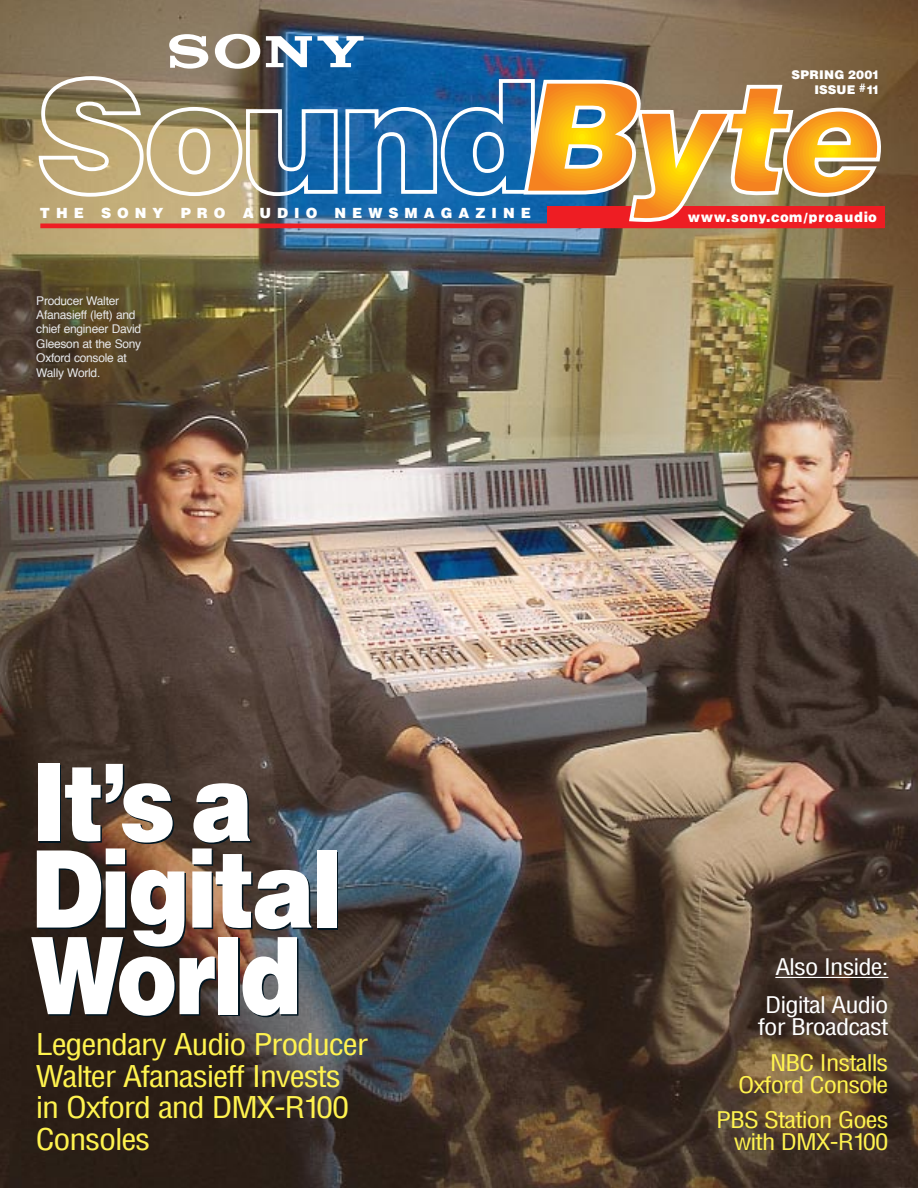
<style>
.page{position:relative;width:918px;height:1188px;background:#fff}
.page>*{position:absolute;margin:0;border:0;box-sizing:border-box;transform-origin:0 0}
.t1{font:900 107.1px/86.6px "Helvetica";letter-spacing:-.035em;color:#fff;scale:.87 1}
.t2{font:condensed 29.25px/31.5px "Helvetica";letter-spacing:-.035em;color:#fff34f;scale:1.16 1}
.t3{font:condensed 22.35px/21.9px "Helvetica";letter-spacing:-.035em;color:#fff34f;text-align:right;scale:1.19 1}
.t4{font:condensed 22.35px/38.1px "Helvetica";letter-spacing:-.035em;color:#fff;text-align:center;scale:1.19 1}
.t5{font:900 14.1px "Helvetica";letter-spacing:.425em;color:#fff}
.t6{font:900 14.1px "Helvetica";letter-spacing:.05em;color:#fff;scale:.93 1}
.t7{font:12px/14.4px "Helvetica";letter-spacing:-.02em;color:#e6e7e9}
.t8{font:900 12px/14.7px "Helvetica";letter-spacing:.025em;color:#fff;text-align:right}
</style>
<div class="page">
<img style="left:0;top:0;width:918px;height:1188px">
<svg style="left:169px;top:34px;width:195px;height:35px"></svg>
<hr style="left:40px;top:224px;width:844px;height:4px;background:#ee1d23">
<svg style="left:37px;top:74px;width:500px;height:125px;background:#718b97"></svg>
<svg style="left:521px;top:78px;width:362px;height:146px;background:#c68f54"></svg>
<hr style="left:775px;top:977px;width:113px;height:1px;background:#fff">
<p class="t8" style="left:792px;top:69px;width:90px">SPRING 2001<br>ISSUE #11</p>
<p class="t5" style="left:40px;top:208px;width:493px">THE SONY PRO AUDIO NEWSMAGAZINE</p>
<p class="t6" style="left:688px;top:212px;width:205px">www.sony.com/proaudio</p>
<p class="t7" style="left:36px;top:294px;width:107px">Producer Walter<br>Afanasieff (left) and chief engineer David<br>Gleeson at the Sony<br>Oxford console at<br>Wally World.</p>
<h1 class="t1" style="left:31px;top:769px;width:360px">It’s a<br>Digital<br>World</h1>
<h2 class="t2" style="left:36px;top:1032px;width:288px">Legendary Audio Producer<br>Walter Afanasieff Invests in Oxford and DMX-R100<br>Consoles</h2>
<h3 class="t4" style="left:765px;top:950px;width:105px">Also Inside:<br>Digital Audio</h3>
<h3 class="t4" style="left:758px;top:1010px;width:111px">for Broadcast</h3>
<h3 class="t3" style="left:738px;top:1053px;width:128px">NBC Installs<br>Oxford Console</h3>
<h3 class="t3" style="left:716px;top:1111px;width:146px">PBS Station Goes with DMX-R100</h3>
</div>
